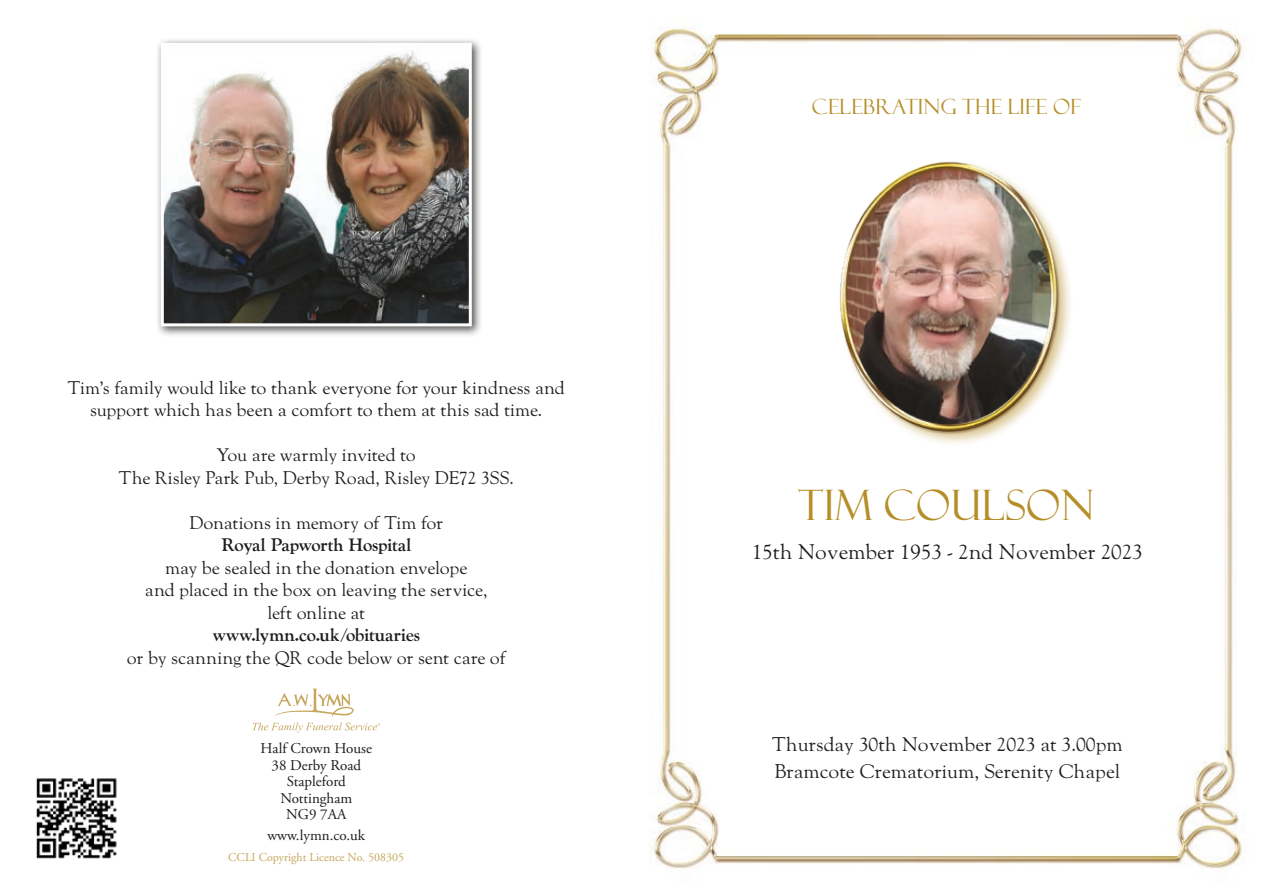
<style>
.page{position:relative;width:1263px;height:893px;background:#fff}
.page>*{position:absolute;margin:0;border:0;box-sizing:border-box;transform-origin:0 0}
.t1{font:42px "Felix Titling";letter-spacing:.01em;color:#b58e28}
.t2{font:21px "LTC Goudy Oldstyle Pro";color:#1d1d1b}
.t3{font:21px "Felix Titling";letter-spacing:.01em;color:#b58e28}
.t4{font:19.5px/27px "LTC Goudy Oldstyle Pro";color:#1d1d1b}
.t5{font:18px/22.5px "LTC Goudy Oldstyle Pro";letter-spacing:-.015em;color:#1d1d1b;text-align:center}
.t6{font:700 18px "LTC Goudy Oldstyle Pro";letter-spacing:-.005em;color:#1d1d1b}
.t7{font:15px/16.5px "Adobe Garamond Pro";color:#1d1d1b;text-align:center}
.t8{font:12px "Adobe Garamond Pro";color:#c6a65b}
</style>
<div class="page">
<img style="left:649px;top:27px;width:594px;height:842px">
<div style="left:837px;top:160px;width:236px;height:288px;background:#b58e28;opacity:.5"></div>
<div style="left:155px;top:38px;width:328px;height:299px;background:#1d1d1b;opacity:.75"></div>
<img style="left:165px;top:47px;width:303px;height:275px">
<div style="left:161px;top:43px;width:311px;height:283px;border:3px solid #fff"></div>
<svg style="left:252px;top:688px;width:128px;height:45px"></svg>
<img style="left:36px;top:778px;width:81px;height:81px">
<img style="left:836px;top:157px;width:226px;height:280px">
<p class="t5" style="left:68px;top:377px;width:499px">Tim’s family would like to thank everyone for your kindness and support which has been a comfort to them at this sad time.</p>
<p class="t5" style="left:119px;top:444px;width:397px">You are warmly invited to<br>The Risley Park Pub, Derby Road, Risley DE72 3SS.</p>
<p class="t5" style="left:189px;top:512px;width:255px">Donations in memory of Tim for</p>
<p class="t6" style="left:221px;top:534px;width:192px">Royal Papworth Hospital</p>
<p class="t5" style="left:145px;top:557px;width:344px">may be sealed in the donation envelope<br>and placed in the box on leaving the service, left online at</p>
<p class="t6" style="left:213px;top:624px;width:209px">www.lymn.co.uk/obituaries</p>
<p class="t5" style="left:127px;top:647px;width:380px">or by scanning the QR code below or sent care of</p>
<p class="t7" style="left:261px;top:741px;width:113px">Half Crown House<br>38 Derby Road<br>Stapleford<br>Nottingham<br>NG9 7AA</p>
<p class="t7" style="left:267px;top:828px;width:99px">www.lymn.co.uk</p>
<p class="t8" style="left:228px;top:850px;width:178px">CCLI Copyright Licence No. 508305</p>
<p class="t3" style="left:812px;top:94px;width:271px">CELEBRATING THE LIFE OF</p>
<h1 class="t1" style="left:798px;top:481px;width:298px">TIM COULSON</h1>
<p class="t2" style="left:752px;top:539px;width:392px">15th November 1953 - 2nd November 2023</p>
<p class="t4" style="left:772px;top:731px;width:353px">Thursday 30th November 2023 at 3.00pm<br>Bramcote Crematorium, Serenity Chapel</p>
</div>
